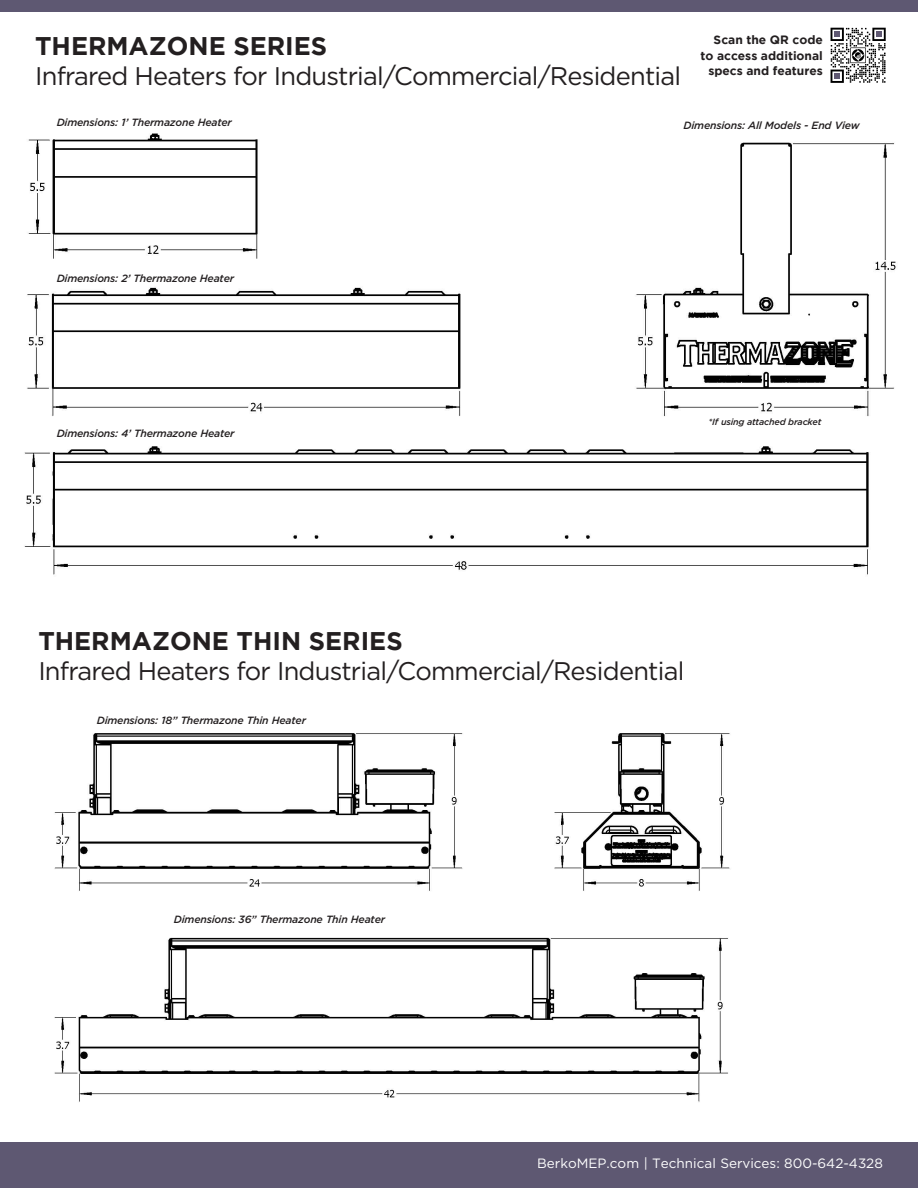
<style>
.page{position:relative;width:918px;height:1188px;background:#fff}
.page>*{position:absolute;margin:0;border:0;box-sizing:border-box;transform-origin:0 0}
.User-Friendly_Name{font:25.5px "Gotham";letter-spacing:-.03em;color:#231f20}
.User-Friendly_Name-2{font:700 25.5px "Gotham";color:#231f20}
.t1{font:13.5px "Gotham";color:#fff}
.t2{font:700 12px/15.3px "Gotham";color:#231f20;text-align:right}
.Notes{font:500 10.5px "Gotham Med Ital";letter-spacing:-.02em;color:#231f20}
.Notes-2{font:500 9px "Gotham Med Ital";letter-spacing:-.02em;color:#231f20}
</style>
<div class="page">
<svg style="left:831px;top:28px;width:55px;height:55px"></svg>
<div style="left:0;top:0;width:918px;height:12px;background:#5e5872"></div>
<div style="left:0;top:1142px;width:918px;height:36px;background:#5e5872"></div>
<div style="left:0;top:1176px;width:918px;height:12px;background:#5e5872"></div>
<img style="left:24px;top:133px;width:872px;height:442px">
<img style="left:54px;top:733px;width:676px;height:369px">
<p class="t2" style="left:700px;top:32px;width:124px">Scan the QR code to access additional specs and features</p>
<p class="User-Friendly_Name-2" style="left:35px;top:32px;width:294px">THERMAZONE SERIES</p>
<p class="User-Friendly_Name" style="left:35px;top:60px;width:648px">Infrared Heaters for Industrial/Commercial/Residential</p>
<p class="Notes" style="left:57px;top:113px;width:177px">Dimensions: 1’ Thermazone Heater</p>
<p class="Notes" style="left:684px;top:116px;width:178px">Dimensions: All Models - End View</p>
<p class="Notes" style="left:57px;top:268px;width:179px">Dimensions: 2’ Thermazone Heater</p>
<p class="Notes" style="left:57px;top:424px;width:179px">Dimensions: 4’ Thermazone Heater</p>
<p class="Notes-2" style="left:708px;top:413px;width:115px">*If using attached bracket</p>
<p class="User-Friendly_Name-2" style="left:38px;top:626px;width:366px">THERMAZONE THIN SERIES</p>
<p class="User-Friendly_Name" style="left:38px;top:655px;width:648px">Infrared Heaters for Industrial/Commercial/Residential</p>
<p class="Notes" style="left:97px;top:711px;width:211px">Dimensions: 18” Thermazone Thin Heater</p>
<p class="Notes" style="left:174px;top:910px;width:213px">Dimensions: 36” Thermazone Thin Heater</p>
<p class="t1" style="left:537px;top:1155px;width:347px">BerkoMEP.com | Technical Services: 800-642-4328</p>
</div>
